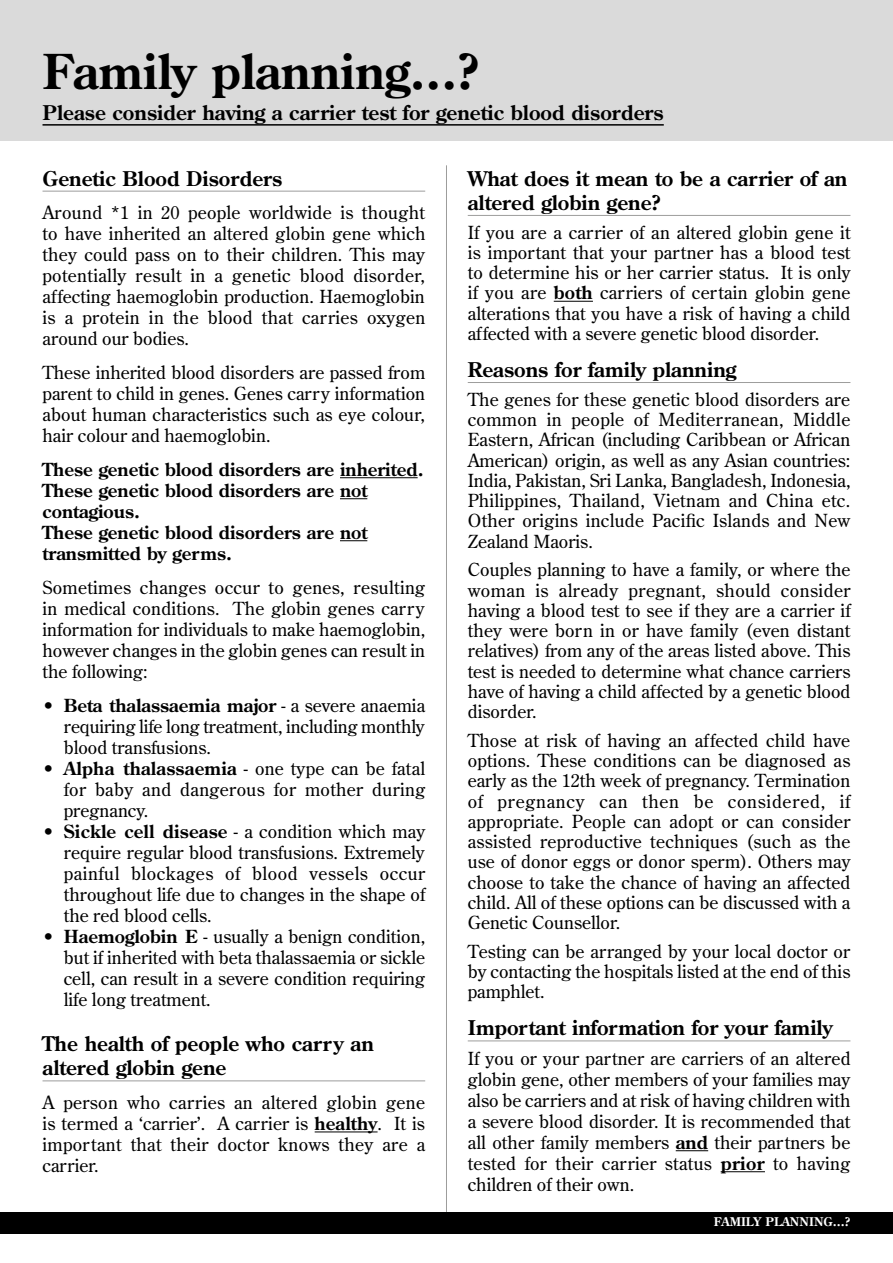
<style>
.page{position:relative;width:893px;height:1263px;background:#fff}
.page>*{position:absolute;margin:0;border:0;box-sizing:border-box;transform-origin:0 0}
.t1{font:700 48px "Century Old Style Std";color:#000}
.t2{font:700 20.25px/24.3px "Century Old Style Std";color:#000}
.t3{font:18px/21px "Century Old Style Std";color:#000;text-align:justify}
.t4{font:700 18px/21px "Century Old Style Std";color:#000}
.t5{font:700 12px "Century Old Style Std";color:#fff}
.s1{font-weight:700}
</style>
<div class="page">
<div style="left:0;top:0;width:893px;height:140px;background:#dadada"></div>
<hr style="left:43px;top:191px;width:382px;height:1px;background:#9d9d9c">
<hr style="left:340px;top:477px;width:78px;height:1px;background:#000">
<svg style="left:340px;top:498px;width:27px;height:1px"></svg>
<svg style="left:340px;top:540px;width:27px;height:1px"></svg>
<hr style="left:43px;top:1080px;width:382px;height:1px;background:#9d9d9c">
<hr style="left:315px;top:1131px;width:63px;height:1px;background:#000">
<hr style="left:468px;top:215px;width:382px;height:1px;background:#9d9d9c">
<hr style="left:554px;top:301px;width:39px;height:1px;background:#000">
<hr style="left:468px;top:382px;width:382px;height:1px;background:#9d9d9c">
<hr style="left:468px;top:1040px;width:382px;height:1px;background:#9d9d9c">
<hr style="left:676px;top:1150px;width:32px;height:1px;background:#000">
<hr style="left:721px;top:1171px;width:44px;height:1px;background:#000">
<hr style="left:446px;top:165px;width:1px;height:1047px;background:#9d9d9c">
<div style="left:0;top:1212px;width:893px;height:21px;background:#000"></div>
<hr style="left:43px;top:124px;width:621px;height:2px;background:#000">
<h1 class="t1" style="left:43px;top:40px;width:439px">Family planning...?</h1>
<p class="t2" style="left:43px;top:100px;width:623px">Please consider having a carrier test for genetic blood disorders</p>
<p class="t2" style="left:43px;top:166px;width:241px">Genetic Blood Disorders</p>
<p class="t3" style="left:43px;top:202px;width:384px">Around *1 in 20 people worldwide is thought to have inherited an altered globin gene which they could pass on to their children. This may potentially result in a genetic blood disorder, affecting haemoglobin production. Haemoglobin is a protein in the blood that carries oxygen around our bodies.</p>
<p class="t3" style="left:43px;top:362px;width:384px">These inherited blood disorders are passed from parent to child in genes. Genes carry information about human characteristics such as eye colour, hair colour and haemoglobin.</p>
<p class="t4" style="left:43px;top:458px;width:383px">These genetic blood disorders are inherited.<br>These genetic blood disorders are not contagious.<br>These genetic blood disorders are not transmitted by germs.</p>
<p class="t3" style="left:43px;top:576px;width:384px">Sometimes changes occur to genes, resulting in medical conditions. The globin genes carry information for individuals to make haemoglobin, however changes in the globin genes can result in the following:</p>
<p class="t3" style="left:64px;top:694px;width:363px;text-indent:-21px">• <span class="s1">Beta thalassaemia major</span> - a severe anaemia requiring life long treatment, including monthly blood transfusions.</p>
<p class="t3" style="left:64px;top:757px;width:363px;text-indent:-21px">• <span class="s1">Alpha thalassaemia</span> - one type can be fatal for baby and dangerous for mother during pregnancy.</p>
<p class="t3" style="left:64px;top:820px;width:363px;text-indent:-21px">• <span class="s1">Sickle cell disease</span> - a condition which may require regular blood transfusions. Extremely painful blockages of blood vessels occur throughout life due to changes in the shape of the red blood cells.</p>
<p class="t3" style="left:64px;top:925px;width:363px;text-indent:-21px">• <span class="s1">Haemoglobin E</span> - usually a benign condition, but if inherited with beta thalassaemia or sickle cell, can result in a severe condition requiring life long treatment.</p>
<p class="t2" style="left:43px;top:1031px;width:333px">The health of people who carry an altered globin gene</p>
<p class="t3" style="left:43px;top:1092px;width:384px">A person who carries an altered globin gene is termed a ‘carrier’. A carrier is <span class="s1">healthy</span>. It is important that their doctor knows they are a carrier.</p>
<p class="t2" style="left:468px;top:166px;width:381px">What does it mean to be a carrier of an altered globin gene?</p>
<p class="t3" style="left:468px;top:222px;width:384px;line-height:20.2px">If you are a carrier of an altered globin gene it is important that your partner has a blood test to determine his or her carrier status. It is only if you are <span class="s1">both</span> carriers of certain globin gene alterations that you have a risk of having a child affected with a severe genetic blood disorder.</p>
<p class="t2" style="left:468px;top:357px;width:270px">Reasons for family planning</p>
<p class="t3" style="left:468px;top:389px;width:384px;line-height:20.2px">The genes for these genetic blood disorders are common in people of Mediterranean, Middle Eastern, African (including Caribbean or African American) origin, as well as any Asian countries:<br>India, Pakistan, Sri Lanka, Bangladesh, Indonesia, Philippines, Thailand, Vietnam and China etc.<br>Other origins include Pacific Islands and New Zealand Maoris.</p>
<p class="t3" style="left:468px;top:559px;width:384px;line-height:20.2px">Couples planning to have a family, or where the woman is already pregnant, should consider having a blood test to see if they are a carrier if they were born in or have family (even distant relatives) from any of the areas listed above. This test is needed to determine what chance carriers have of having a child affected by a genetic blood disorder.</p>
<p class="t3" style="left:468px;top:730px;width:384px;line-height:20.2px">Those at risk of having an affected child have options. These conditions can be diagnosed as early as the 12th week of pregnancy. Termination of pregnancy can then be considered, if appropriate. People can adopt or can consider assisted reproductive techniques (such as the use of donor eggs or donor sperm). Others may choose to take the chance of having an affected child. All of these options can be discussed with a Genetic Counsellor.</p>
<p class="t3" style="left:468px;top:941px;width:384px;line-height:20.2px">Testing can be arranged by your local doctor or by contacting the hospitals listed at the end of this pamphlet.</p>
<p class="t2" style="left:468px;top:1015px;width:366px">Important information for your family</p>
<p class="t3" style="left:468px;top:1047px;width:384px">If you or your partner are carriers of an altered globin gene, other members of your families may also be carriers and at risk of having children with a severe blood disorder. It is recommended that all other family members <span class="s1">and</span> their partners be tested for their carrier status <span class="s1">prior</span> to having children of their own.</p>
<p class="t5" style="left:714px;top:1214px;width:138px">FAMILY PLANNING...?</p>
</div>
